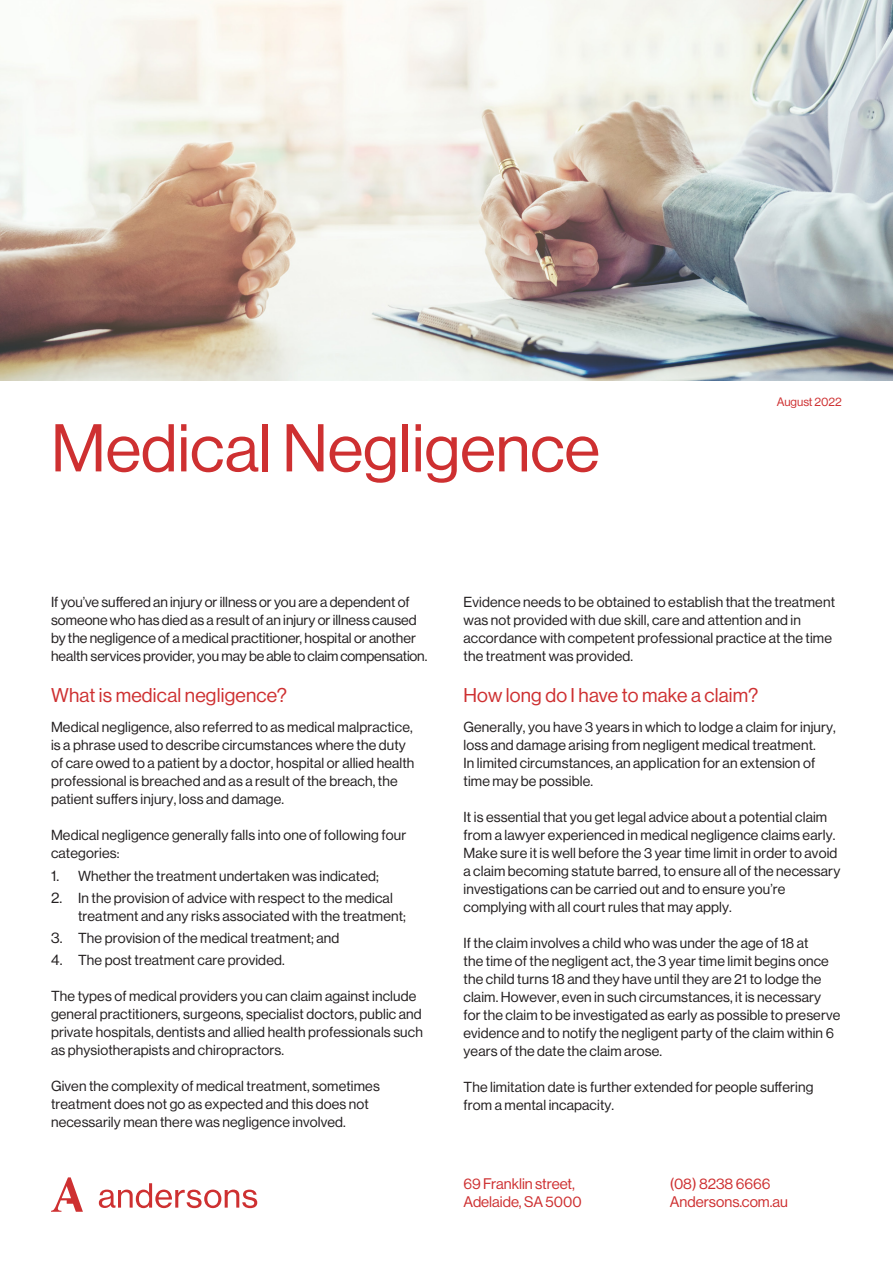
<style>
.page{position:relative;width:893px;height:1263px;background:#fff}
.page>*{position:absolute;margin:0;border:0;box-sizing:border-box;transform-origin:0 0}
.Heading_-_44_48{font:66px "N Haas Grotesk DS Pro 55 Rg";color:#ce3031}
.Body_-_small_-_10_13{font:19.5px "N Haas Grotesk DS Pro 55 Rg";letter-spacing:.01em;color:#ce3031}
.t1{font:15px/18px "N Haas Grotesk DS Pro 55 Rg";color:#ce3031}
.Body_-_small_-_10_13-2{font:14.25px/18px "N Haas Grotesk DS Pro 55 Rg";letter-spacing:.01em;color:#231f20}
.Sub_Heading_-_14_16{font:14.25px "N Haas Grotesk DS Pro 55 Rg";color:#231f20}
.t2{font:12px "N Haas Grotesk DS Pro 55 Rg";color:#ce3031}
.s1{font-size:15px}
</style>
<div class="page">
<svg style="left:99px;top:1183px;width:158px;height:25px"></svg>
<svg style="left:51px;top:1177px;width:32px;height:35px"></svg>
<img style="left:0;top:0;width:893px;height:381px">
<p class="Heading_-_44_48" style="left:51px;top:411px;width:550px">Medical Negligence</p>
<p class="t2" style="left:777px;top:395px;width:67px">August 2022</p>
<p class="Sub_Heading_-_14_16" style="left:51px;top:594px;width:360px">If you’ve suffered an injury or illness or you are a dependent of</p>
<p class="Sub_Heading_-_14_16" style="left:51px;top:612px;width:367px">someone who has died as a result of an injury or illness caused</p>
<p class="Sub_Heading_-_14_16" style="left:51px;top:630px;width:366px">by the negligence of a medical practitioner, hospital or another</p>
<p class="Sub_Heading_-_14_16" style="left:51px;top:648px;width:378px">health services provider, you may be able to claim compensation.</p>
<p class="Body_-_small_-_10_13" style="left:51px;top:684px;width:237px">What is medical negligence?</p>
<p class="Body_-_small_-_10_13-2" style="left:51px;top:718px;width:365px">Medical negligence, also referred to as medical malpractice, is a phrase used to describe circumstances where the duty of care owed to a patient by a doctor, hospital or allied health professional is breached and as a result of the breach, the patient suffers injury, loss and damage.</p>
<p class="Body_-_small_-_10_13-2" style="left:51px;top:826px;width:357px">Medical negligence generally falls into one of following four categories:</p>
<p class="Body_-_small_-_10_13-2" style="left:51px;top:867px;width:329px"><span class="s1">1.</span> Whether the treatment undertaken was indicated;</p>
<p class="Body_-_small_-_10_13-2" style="left:78px;top:889px;width:329px;text-indent:-27px"><span class="s1">2.</span> In the provision of advice with respect to the medical treatment and any risks associated with the treatment;</p>
<p class="Body_-_small_-_10_13-2" style="left:51px;top:929px;width:290px"><span class="s1">3.</span> The provision of the medical treatment; and</p>
<p class="Body_-_small_-_10_13-2" style="left:51px;top:951px;width:235px"><span class="s1">4.</span> The post treatment care provided.</p>
<p class="Body_-_small_-_10_13-2" style="left:51px;top:987px;width:373px">The types of medical providers you can claim against include general practitioners, surgeons, specialist doctors, public and private hospitals, dentists and allied health professionals such as physiotherapists and chiropractors.</p>
<p class="Body_-_small_-_10_13-2" style="left:51px;top:1077px;width:330px">Given the complexity of medical treatment, sometimes treatment does not go as expected and this does not necessarily mean there was negligence involved.</p>
<p class="Body_-_small_-_10_13-2" style="left:463px;top:593px;width:373px">Evidence needs to be obtained to establish that the treatment was not provided with due skill, care and attention and in accordance with competent professional practice at the time the treatment was provided.</p>
<p class="Body_-_small_-_10_13" style="left:463px;top:684px;width:296px">How long do I have to make a claim?</p>
<p class="Body_-_small_-_10_13-2" style="left:463px;top:718px;width:374px">Generally, you have 3 years in which to lodge a claim for injury, loss and damage arising from negligent medical treatment.</p>
<p class="Body_-_small_-_10_13-2" style="left:463px;top:754px;width:353px">In limited circumstances, an application for an extension of time may be possible.</p>
<p class="Body_-_small_-_10_13-2" style="left:463px;top:808px;width:378px">It is essential that you get legal advice about a potential claim from a lawyer experienced in medical negligence claims early.<br>Make sure it is well before the 3 year time limit in order to avoid a claim becoming statute barred, to ensure all of the necessary investigations can be carried out and to ensure you’re complying with all court rules that may apply.</p>
<p class="Body_-_small_-_10_13-2" style="left:463px;top:934px;width:378px">If the claim involves a child who was under the age of 18 at<br>the time of the negligent act, the 3 year time limit begins once the child turns 18 and they have until they are 21 to lodge the claim. However, even in such circumstances, it is necessary for the claim to be investigated as early as possible to preserve evidence and to notify the negligent party of the claim within 6 years of the date the claim arose.</p>
<p class="Body_-_small_-_10_13-2" style="left:463px;top:1078px;width:351px">The limitation date is further extended for people suffering from a mental incapacity.</p>
<p class="t1" style="left:463px;top:1175px;width:120px">69 Franklin street,<br>Adelaide, SA 5000</p>
<p class="t1" style="left:670px;top:1175px;width:102px">(08) 8238 6666</p>
<p class="t1" style="left:670px;top:1193px;width:120px">Andersons.com.au</p>
</div>
